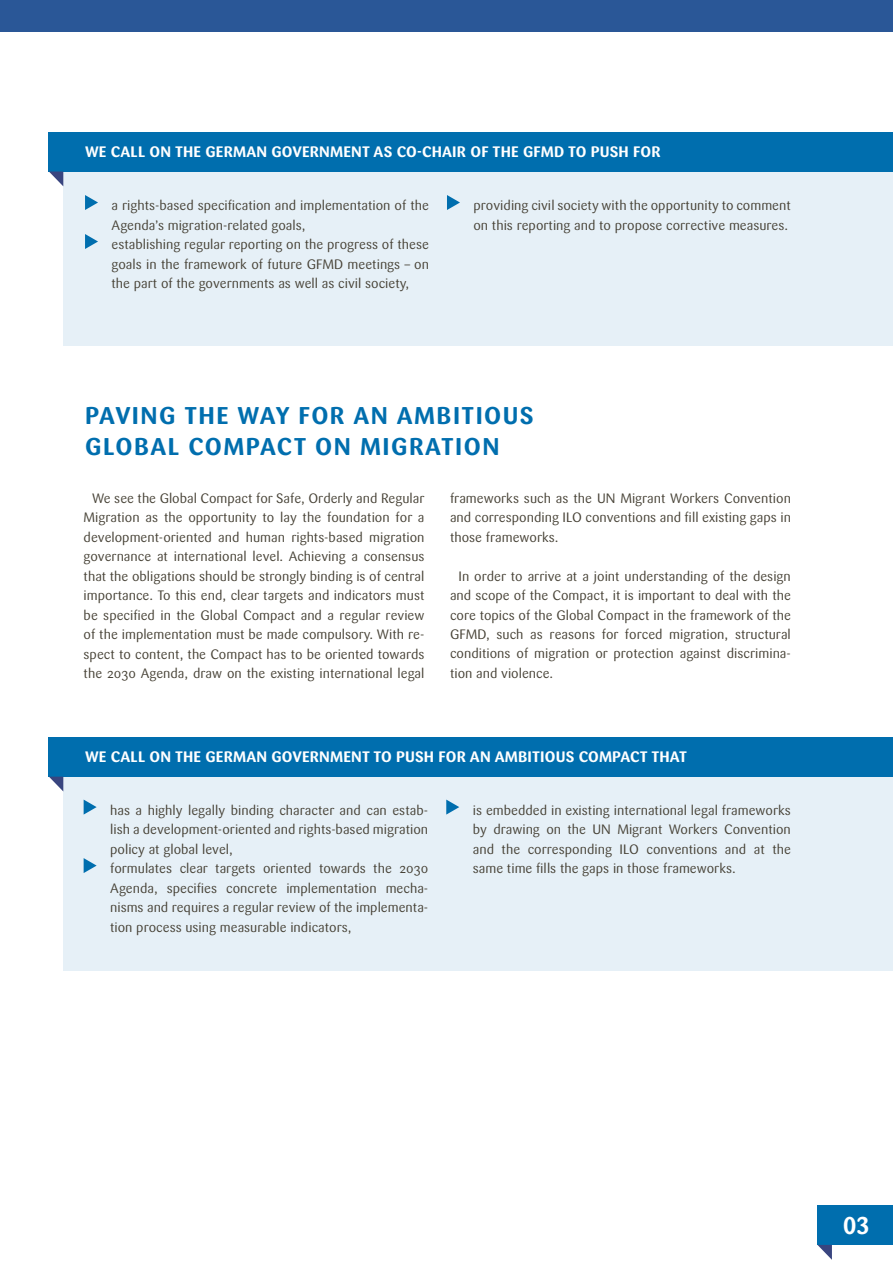
<style>
.page{position:relative;width:893px;height:1263px;background:#fff}
.page>*{position:absolute;margin:0;border:0;box-sizing:border-box;transform-origin:0 0}
.t1{font:700 24px/31.5px "Sari OT";letter-spacing:.06em;color:#006eae}
.t2{font:700 24px "Sari OT";color:#fff}
.t3{font:700 15px "Sari OT";letter-spacing:.01em;color:#fff}
.t4{font:13.5px/19.5px "Sari OT";color:#454034;text-align:justify}
</style>
<div class="page">
<div style="left:63px;top:776px;width:830px;height:195px;background:#e6f0f7"></div>
<div style="left:49px;top:737px;width:844px;height:40px;background:#006eae"></div>
<svg style="left:49px;top:777px;width:14px;height:14px"></svg>
<div style="left:817px;top:1205px;width:76px;height:40px;background:#006eae"></div>
<svg style="left:817px;top:1245px;width:15px;height:15px"></svg>
<div style="left:63px;top:171px;width:830px;height:174px;background:#e6f0f7"></div>
<div style="left:49px;top:132px;width:844px;height:39px;background:#006eae"></div>
<svg style="left:49px;top:171px;width:14px;height:15px"></svg>
<div style="left:0;top:0;width:893px;height:32px;background:#2a5797"></div>
<svg style="left:85px;top:195px;width:13px;height:15px"></svg>
<svg style="left:85px;top:234px;width:13px;height:15px"></svg>
<svg style="left:447px;top:195px;width:13px;height:15px"></svg>
<svg style="left:84px;top:800px;width:13px;height:15px"></svg>
<svg style="left:84px;top:858px;width:13px;height:15px"></svg>
<svg style="left:446px;top:799px;width:13px;height:16px"></svg>
<p class="t3" style="left:85px;top:142px;width:577px">WE CALL ON THE GERMAN GOVERNMENT AS CO-CHAIR OF THE GFMD TO PUSH FOR</p>
<p class="t4" style="left:112px;top:195px;width:319px;text-align:left">a rights-based specification and implementation of the Agenda’s migration-related goals,<br>establishing regular reporting on the progress of these goals in the framework of future GFMD meetings – on the part of the governments as well as civil society,</p>
<p class="t4" style="left:473px;top:195px;width:319px">providing civil society with the opportunity to comment on this reporting and to propose corrective measures.</p>
<h1 class="t1" style="left:85px;top:400px;width:450px">PAVING THE WAY FOR AN AMBITIOUS<br>GLOBAL COMPACT ON MIGRATION</h1>
<p class="t4" style="left:84px;top:488px;width:342px;text-indent:9px">We see the Global Compact for Safe, Orderly and Regular Migration as the opportunity to lay the foundation for a development-oriented and human rights-based migration governance at international level. Achieving a consensus that the obligations should be strongly binding is of central importance. To this end, clear targets and indicators must be specified in the Global Compact and a regular review of the implementation must be made compulsory. With re&shy;spect to content, the Compact has to be oriented towards the 2030 Agenda, draw on the existing international legal</p>
<p class="t4" style="left:450px;top:488px;width:342px">frameworks such as the UN Migrant Workers Convention and corresponding ILO conventions and fill existing gaps in those frameworks.</p>
<p class="t4" style="left:450px;top:566px;width:342px;text-indent:9px">In order to arrive at a joint understanding of the design and scope of the Compact, it is important to deal with the core topics of the Global Compact in the framework of the GFMD, such as reasons for forced migration, structural conditions of migration or protection against discrimina&shy;tion and violence.</p>
<p class="t3" style="left:85px;top:747px;width:603px">WE CALL ON THE GERMAN GOVERNMENT TO PUSH FOR AN AMBITIOUS COMPACT THAT</p>
<p class="t4" style="left:110px;top:800px;width:320px;text-align:left">has a highly legally binding character and can estab&shy;lish a development-oriented and rights-based migration policy at global level,<br>formulates clear targets oriented towards the 2030<br>Agenda, specifies concrete implementation mecha&shy;nisms and requires a regular review of the implementa&shy;tion process using measurable indicators,</p>
<p class="t4" style="left:473px;top:800px;width:320px">is embedded in existing international legal frameworks by drawing on the UN Migrant Workers Convention and the corresponding ILO conventions and at the same time fills the gaps in those frameworks.</p>
<h1 class="t2" style="left:843px;top:1210px;width:28px">03</h1>
</div>
